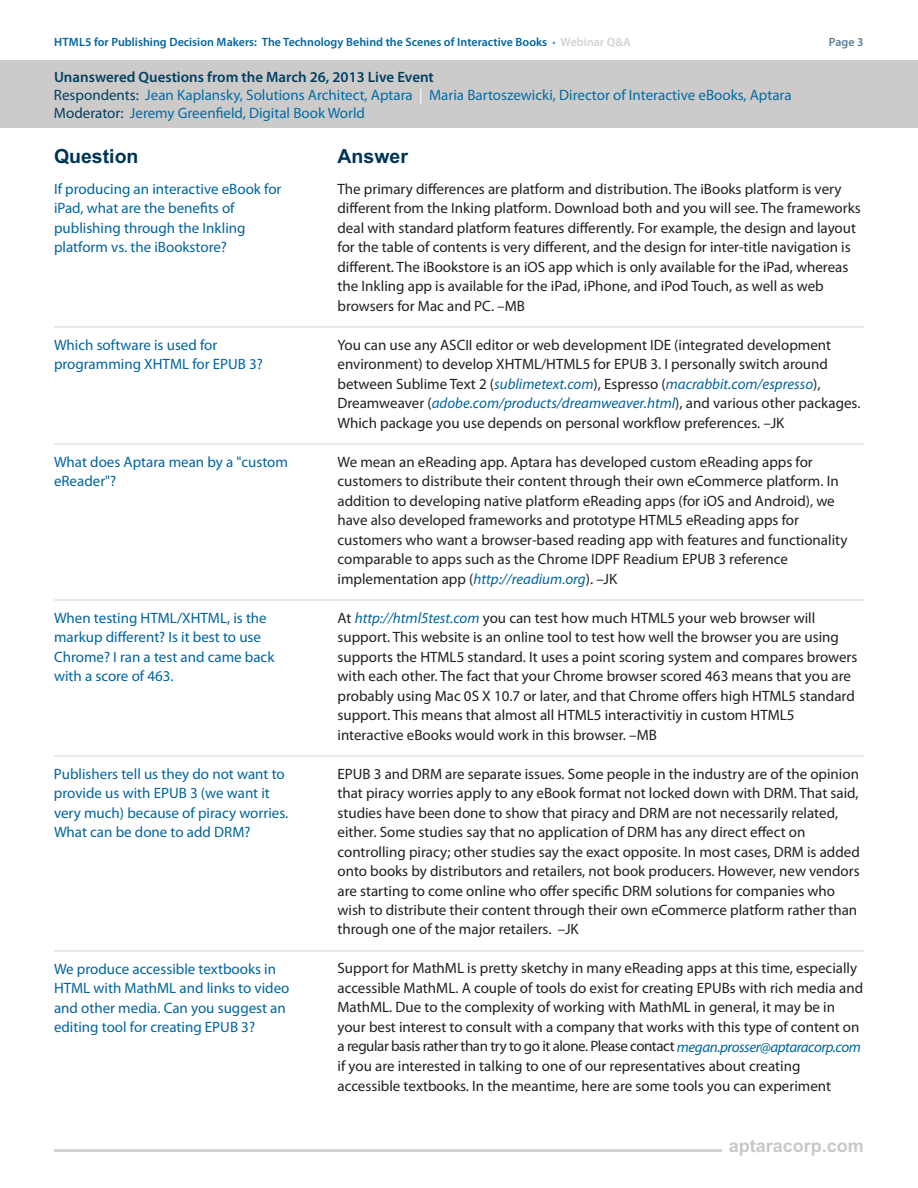
<style>
.page{position:relative;width:918px;height:1188px;background:#fff}
.page>*{position:absolute;margin:0;border:0;box-sizing:border-box;transform-origin:0 0}
.t1{font:700 19.5px "Arial";color:#003354}
.t2{font:700 18px "Arial";color:#c7c8ca}
.t3{font:15px/19.5px "Myriad Pro";color:#231f20}
.t4{font:15px/19.5px "Myriad Pro";color:#00649e}
.t5{font:15px/18px "Myriad Pro";color:#006da5}
.t6{font:600 12px "Myriad Pro";color:#00649e}
.t7{font:600 12px "Myriad Pro";color:#587e9b}
.s1{color:#739dc6}
.s2{color:#d1d2d4}
.s3{font-weight:600;color:#004061}
.s4{color:#004061}
.s5{color:#fff}
.s6{font-style:italic;color:#00649e}
</style>
<div class="page">
<hr style="left:54px;top:1149px;width:668px;height:3px;background:#d1d2d4">
<hr style="left:54px;top:327px;width:810px;height:1px;background:#d1d2d4">
<hr style="left:54px;top:444px;width:810px;height:1px;background:#d1d2d4">
<hr style="left:54px;top:600px;width:810px;height:1px;background:#d1d2d4">
<hr style="left:54px;top:756px;width:810px;height:1px;background:#d1d2d4">
<hr style="left:54px;top:951px;width:810px;height:1px;background:#d1d2d4">
<div style="left:0;top:61px;width:918px;height:67px;background:#cdcaca"></div>
<p class="t6" style="left:54px;top:37px;width:578px">HTML5 for Publishing Decision Makers: The Technology Behind the Scenes of Interactive Books <span class="s1">•</span> <span class="s2">Webinar Q&amp;A</span></p>
<p class="t7" style="left:829px;top:37px;width:36px">Page 3</p>
<p class="t5" style="left:54px;top:69px;width:739px"><span class="s3">Unanswered Questions from the March 26, 2013 Live Event<br></span><span class="s4">Respondents:</span> Jean Kaplansky, Solutions Architect, Aptara <span class="s5">|</span> Maria Bartoszewicki, Director of Interactive eBooks, Aptara<br><span class="s4">Moderator:</span> Jeremy Greenfield, Digital Book World</p>
<h1 class="t1" style="left:54px;top:145px;width:86px">Question</h1>
<h1 class="t1" style="left:338px;top:145px;width:72px">Answer</h1>
<p class="t4" style="left:54px;top:180px;width:229px">If producing an interactive eBook for iPad, what are the benefits of publishing through the Inkling platform vs. the iBookstore?</p>
<p class="t4" style="left:54px;top:336px;width:211px">Which software is used for programming XHTML for EPUB 3?</p>
<p class="t4" style="left:54px;top:453px;width:236px">What does Aptara mean by a "custom eReader"?</p>
<p class="t4" style="left:54px;top:609px;width:222px">When testing HTML/XHTML, is the markup different? Is it best to use<br>Chrome? I ran a test and came back with a score of 463.</p>
<p class="t4" style="left:54px;top:765px;width:236px">Publishers tell us they do not want to provide us with EPUB 3 (we want it very much) because of piracy worries.<br>What can be done to add DRM?</p>
<p class="t4" style="left:54px;top:960px;width:237px">We produce accessible textbooks in HTML with MathML and links to video and other media. Can you suggest an editing tool for creating EPUB 3?</p>
<p class="t3" style="left:337px;top:180px;width:525px">The primary differences are platform and distribution. The iBooks platform is very different from the Inking platform. Download both and you will see. The frameworks deal with standard platform features differently. For example, the design and layout for the table of contents is very different, and the design for inter-title navigation is different. The iBookstore is an iOS app which is only available for the iPad, whereas the Inkling app is available for the iPad, iPhone, and iPod Touch, as well as web browsers for Mac and PC. –MB</p>
<p class="t3" style="left:338px;top:336px;width:524px">You can use any ASCII editor or web development IDE (integrated development environment) to develop XHTML/HTML5 for EPUB 3. I personally switch around between Sublime Text 2 (<span class="s6">sublimetext.com</span>), Espresso (<span class="s6">macrabbit.com/espresso</span>), Dreamweaver (<span class="s6">adobe.com/products/dreamweaver.html</span>), and various other packages.<br>Which package you use depends on personal workflow preferences. –JK</p>
<p class="t3" style="left:337px;top:453px;width:511px">We mean an eReading app. Aptara has developed custom eReading apps for customers to distribute their content through their own eCommerce platform. In addition to developing native platform eReading apps (for iOS and Android), we have also developed frameworks and prototype HTML5 eReading apps for customers who want a browser-based reading app with features and functionality comparable to apps such as the Chrome IDPF Readium EPUB 3 reference implementation app (<span class="s6">http://readium.org</span>). –JK</p>
<p class="t3" style="left:337px;top:609px;width:522px">At <span class="s6">http://html5test.com</span> you can test how much HTML5 your web browser will support. This website is an online tool to test how well the browser you are using supports the HTML5 standard. It uses a point scoring system and compares browers with each other. The fact that your Chrome browser scored 463 means that you are probably using Mac 0S X 10.7 or later, and that Chrome offers high HTML5 standard support. This means that almost all HTML5 interactivitiy in custom HTML5 interactive eBooks would work in this browser. –MB</p>
<p class="t3" style="left:338px;top:765px;width:524px">EPUB 3 and DRM are separate issues. Some people in the industry are of the opinion that piracy worries apply to any eBook format not locked down with DRM. That said, studies have been done to show that piracy and DRM are not necessarily related, either. Some studies say that no application of DRM has any direct effect on controlling piracy; other studies say the exact opposite. In most cases, DRM is added onto books by distributors and retailers, not book producers. However, new vendors are starting to come online who offer specific DRM solutions for companies who wish to distribute their content through their own eCommerce platform rather than through one of the major retailers. –JK</p>
<p class="t3" style="left:337px;top:960px;width:527px">Support for MathML is pretty sketchy in many eReading apps at this time, especially accessible MathML. A couple of tools do exist for creating EPUBs with rich media and MathML. Due to the complexity of working with MathML in general, it may be in your best interest to consult with a company that works with this type of content on a regular basis rather than try to go it alone. Please contact <span class="s6">megan.prosser@aptaracorp.com </span>if you are interested in talking to one of our representatives about creating accessible textbooks. In the meantime, here are some tools you can experiment</p>
<p class="t2" style="left:729px;top:1135px;width:137px">aptaracorp.com</p>
</div>
